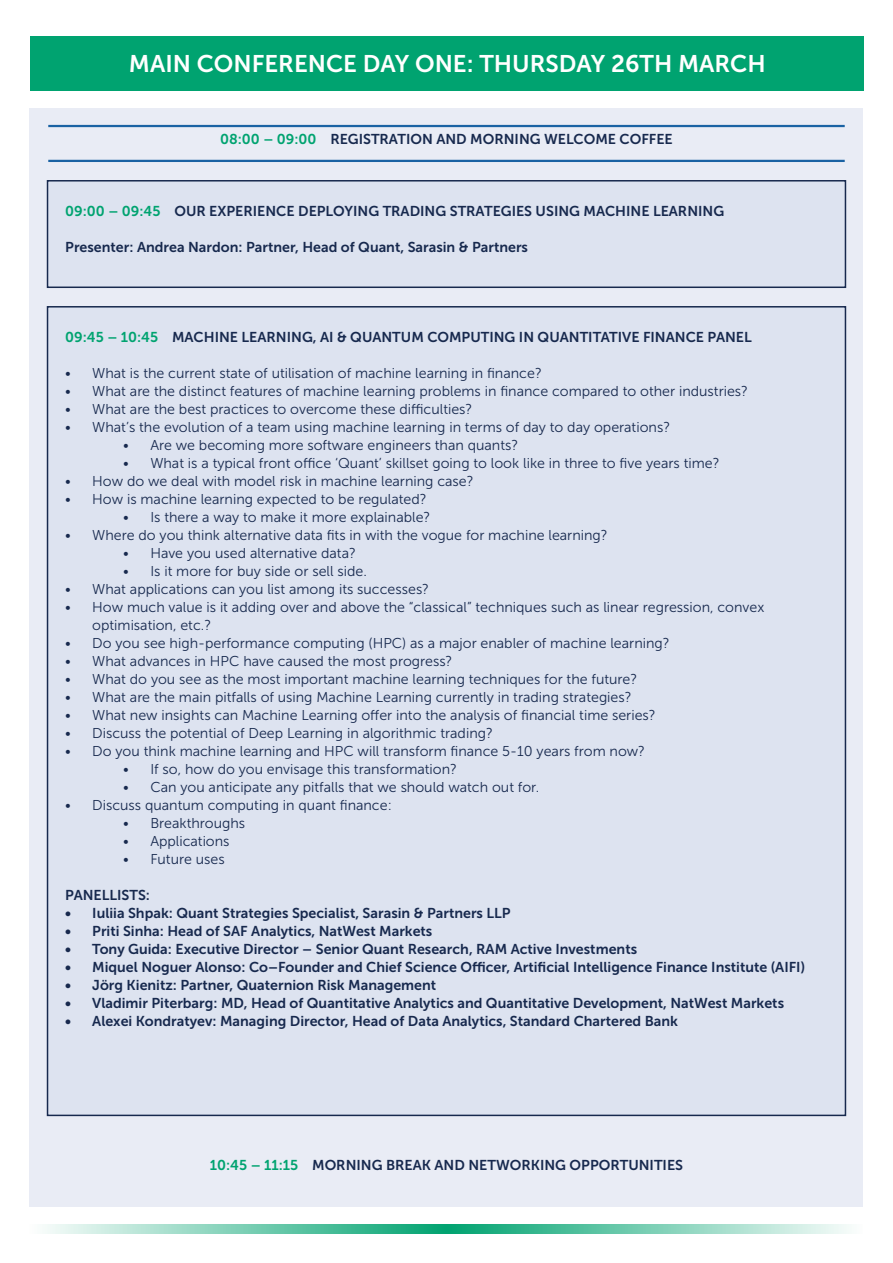
<style>
.page{position:relative;width:893px;height:1263px;background:#fff}
.page>*{position:absolute;margin:0;border:0;box-sizing:border-box;transform-origin:0 0}
.t1{font:24px "Museo Sans 700";color:#fff}
.t2{font:14.25px/18px "Museo Sans 300";color:#17294e}
.t3{font:14.25px "Museo Sans 700";color:#17294e}
.s1{color:#00a370}
</style>
<div class="page">
<div style="left:31px;top:36px;width:833px;height:54px;background:#00a370"></div>
<svg style="left:45px;top:1224px;width:804px;height:9px;background:#7aceb3"></svg>
<div style="left:30px;top:108px;width:833px;height:1098px;background:#e9ecf5"></div>
<hr style="left:48px;top:160px;width:797px;height:2px;background:#1a62a3">
<hr style="left:48px;top:125px;width:797px;height:2px;background:#1a62a3">
<div style="left:48px;top:181px;width:797px;height:106px;background:#dde3f0"></div>
<div style="left:47px;top:180px;width:799px;height:108px;border:2px solid #17294e"></div>
<div style="left:48px;top:307px;width:797px;height:808px;background:#dde3f0"></div>
<p class="t1" style="left:129px;top:50px;width:638px">MAIN CONFERENCE DAY ONE: THURSDAY 26TH MARCH</p>
<p class="t3" style="left:220px;top:131px;width:454px"><span class="s1">08:00 – 09:00</span> REGISTRATION AND MORNING WELCOME COFFEE</p>
<p class="t3" style="left:65px;top:203px;width:660px"><span class="s1">09:00 – 09:45</span> OUR EXPERIENCE DEPLOYING TRADING STRATEGIES USING MACHINE LEARNING</p>
<p class="t3" style="left:65px;top:239px;width:464px">Presenter: Andrea Nardon: Partner, Head of Quant, Sarasin &amp; Partners</p>
<p class="t3" style="left:65px;top:329px;width:688px"><span class="s1">09:45 – 10:45</span> MACHINE LEARNING, AI &amp; QUANTUM COMPUTING IN QUANTITATIVE FINANCE PANEL</p>
<p class="t2" style="left:65px;top:364px;width:478px">• What is the current state of utilisation of machine learning in finance?</p>
<p class="t2" style="left:65px;top:382px;width:684px">• What are the distinct features of machine learning problems in finance compared to other industries?</p>
<p class="t2" style="left:65px;top:400px;width:409px">• What are the best practices to overcome these difficulties?</p>
<p class="t2" style="left:65px;top:418px;width:606px">• What’s the evolution of a team using machine learning in terms of day to day operations?</p>
<p class="t2" style="left:123px;top:436px;width:396px">• Are we becoming more software engineers than quants?</p>
<p class="t2" style="left:123px;top:454px;width:598px">• What is a typical front office ‘Quant’ skillset going to look like in three to five years time?</p>
<p class="t2" style="left:65px;top:472px;width:410px">• How do we deal with model risk in machine learning case?</p>
<p class="t2" style="left:65px;top:490px;width:363px">• How is machine learning expected to be regulated?</p>
<p class="t2" style="left:123px;top:508px;width:309px">• Is there a way to make it more explainable?</p>
<p class="t2" style="left:65px;top:526px;width:544px">• Where do you think alternative data fits in with the vogue for machine learning?</p>
<p class="t2" style="left:123px;top:544px;width:234px">• Have you used alternative data?</p>
<p class="t2" style="left:123px;top:562px;width:245px">• Is it more for buy side or sell side.</p>
<p class="t2" style="left:65px;top:580px;width:365px">• What applications can you list among its successes?</p>
<p class="t2" style="left:92px;top:598px;width:674px;text-indent:-27px">• How much value is it adding over and above the “classical” techniques such as linear regression, convex optimisation, etc.?</p>
<p class="t2" style="left:65px;top:634px;width:606px">• Do you see high-performance computing (HPC) as a major enabler of machine learning?</p>
<p class="t2" style="left:65px;top:652px;width:389px">• What advances in HPC have caused the most progress?</p>
<p class="t2" style="left:65px;top:670px;width:574px">• What do you see as the most important machine learning techniques for the future?</p>
<p class="t2" style="left:65px;top:688px;width:568px">• What are the main pitfalls of using Machine Learning currently in trading strategies?</p>
<p class="t2" style="left:65px;top:706px;width:592px">• What new insights can Machine Learning offer into the analysis of financial time series?</p>
<p class="t2" style="left:65px;top:724px;width:429px">• Discuss the potential of Deep Learning in algorithmic trading?</p>
<p class="t2" style="left:65px;top:742px;width:581px">• Do you think machine learning and HPC will transform finance 5-10 years from now?</p>
<p class="t2" style="left:123px;top:760px;width:335px">• If so, how do you envisage this transformation?</p>
<p class="t2" style="left:123px;top:778px;width:418px">• Can you anticipate any pitfalls that we should watch out for.</p>
<p class="t2" style="left:65px;top:796px;width:328px">• Discuss quantum computing in quant finance:</p>
<p class="t2" style="left:123px;top:814px;width:123px">• Breakthroughs</p>
<p class="t2" style="left:123px;top:832px;width:108px">• Applications</p>
<p class="t2" style="left:123px;top:850px;width:103px">• Future uses</p>
<p class="t3" style="left:65px;top:887px;width:86px">PANELLISTS:</p>
<p class="t3" style="left:65px;top:905px;width:447px">• Iuliia Shpak: Quant Strategies Specialist, Sarasin &amp; Partners LLP</p>
<p class="t3" style="left:65px;top:923px;width:369px">• Priti Sinha: Head of SAF Analytics, NatWest Markets</p>
<p class="t3" style="left:65px;top:941px;width:573px">• Tony Guida: Executive Director – Senior Quant Research, RAM Active Investments</p>
<p class="t3" style="left:65px;top:959px;width:741px">• Miquel Noguer Alonso: Co–Founder and Chief Science Officer, Artificial Intelligence Finance Institute (AIFI)</p>
<p class="t3" style="left:65px;top:977px;width:372px">• Jörg Kienitz: Partner, Quaternion Risk Management</p>
<p class="t3" style="left:65px;top:995px;width:720px">• Vladimir Piterbarg: MD, Head of Quantitative Analytics and Quantitative Development, NatWest Markets</p>
<p class="t3" style="left:65px;top:1013px;width:614px">• Alexei Kondratyev: Managing Director, Head of Data Analytics, Standard Chartered Bank</p>
<p class="t3" style="left:210px;top:1157px;width:475px"><span class="s1">10:45 – 11:15</span> MORNING BREAK AND NETWORKING OPPORTUNITIES</p>
</div>
